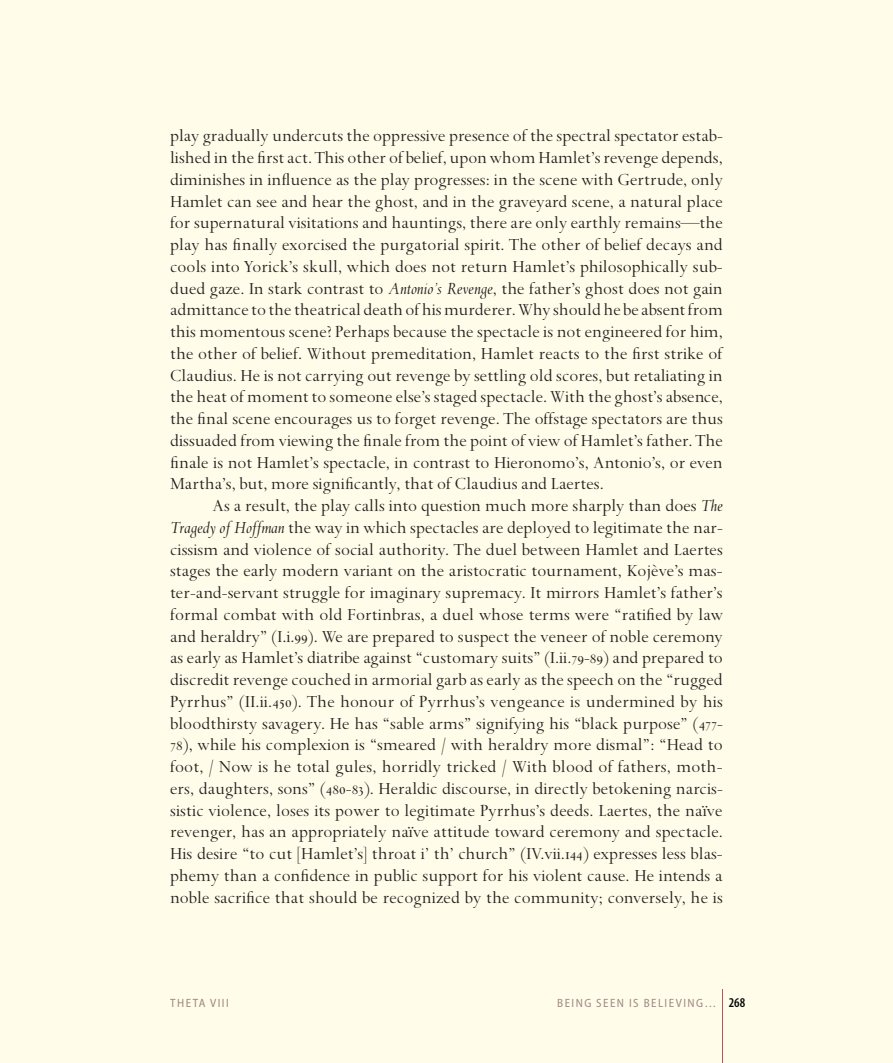
<style>
.page{position:relative;width:893px;height:1063px;background:#fffde9}
.page>*{position:absolute;margin:0;border:0;box-sizing:border-box;transform-origin:0 0}
.t1{font:18.75px/21.8px "Spectrum";color:#231f20;text-align:justify}
.t2{font:semi-condensed 12px "Myriad Pro";letter-spacing:.12em;color:#a18784}
.t3{font:semi-condensed 12px "Myriad Pro";letter-spacing:.12em;color:#a2867b}
.s1{font-style:italic}
.s2{font-family:"Spectrum MT SC"}
.s3{font-weight:600;font-stretch:condensed;font-size:13.5px;color:#030505}
</style>
<div class="page">
<hr style="left:723px;top:990px;width:1px;height:73px;background:#c2505c">
<p class="t1" style="left:170px;top:125px;width:554px">play gradually undercuts the oppressive presence of the spectral spectator estab&shy;lished in the first act. This other of belief, upon whom Hamlet’s revenge depends, diminishes in influence as the play progresses: in the scene with Gertrude, only Hamlet can see and hear the ghost, and in the graveyard scene, a natural place for supernatural visitations and hauntings, there are only earthly remains—the play has finally exorcised the purgatorial spirit. The other of belief decays and cools into Yorick’s skull, which does not return Hamlet’s philosophically sub&shy;dued gaze. In stark contrast to <span class="s1">Antonio’s Revenge</span>, the father’s ghost does not gain admittance to the theatrical death of his murderer. Why should he be absent from this momentous scene? Perhaps because the spectacle is not engineered for him, the other of belief. Without premeditation, Hamlet reacts to the first strike of Claudius. He is not carrying out revenge by settling old scores, but retaliating in the heat of moment to someone else’s staged spectacle. With the ghost’s absence, the final scene encourages us to forget revenge. The offstage spectators are thus dissuaded from viewing the finale from the point of view of Hamlet’s father. The finale is not Hamlet’s spectacle, in contrast to Hieronomo’s, Antonio’s, or even Martha’s, but, more significantly, that of Claudius and Laertes.</p>
<p class="t1" style="left:170px;top:495px;width:555px;text-indent:43px">As a result, the play calls into question much more sharply than does <span class="s1">The Tragedy of Hoffman</span> the way in which spectacles are deployed to legitimate the nar&shy;cissism and violence of social authority. The duel between Hamlet and Laertes stages the early modern variant on the aristocratic tournament, Kojève’s mas&shy;ter-and-servant struggle for imaginary supremacy. It mirrors Hamlet’s father’s formal combat with old Fortinbras, a duel whose terms were “ratified by law and heraldry” (I.i.<span class="s2">99</span>). We are prepared to suspect the veneer of noble ceremony as early as Hamlet’s diatribe against “customary suits” (I.ii.<span class="s2">79</span>-<span class="s2">89</span>) and prepared to discredit revenge couched in armorial garb as early as the speech on the “rugged Pyrrhus” (II.ii.<span class="s2">450</span>). The honour of Pyrrhus’s vengeance is undermined by his bloodthirsty savagery. He has “sable arms” signifying his “black purpose” (<span class="s2">477</span>- <span class="s2">78</span>), while his complexion is “smeared / with heraldry more dismal”: “Head to foot, / Now is he total gules, horridly tricked / With blood of fathers, moth&shy;ers, daughters, sons” (<span class="s2">480</span>-<span class="s2">83</span>). Heraldic discourse, in directly betokening narcis&shy;sistic violence, loses its power to legitimate Pyrrhus’s deeds. Laertes, the naïve revenger, has an appropriately naïve attitude toward ceremony and spectacle.<br>His desire “to cut [Hamlet’s] throat i’ th’ church” (IV.vii.<span class="s2">144</span>) expresses less blas&shy;phemy than a confidence in public support for his violent cause. He intends a noble sacrifice that should be recognized by the community; conversely, he is</p>
<p class="t3" style="left:170px;top:996px;width:60px">THETA VIII</p>
<p class="t2" style="left:557px;top:996px;width:190px">BEING SEEN IS BELIEVING… <span class="s3">268</span></p>
</div>
